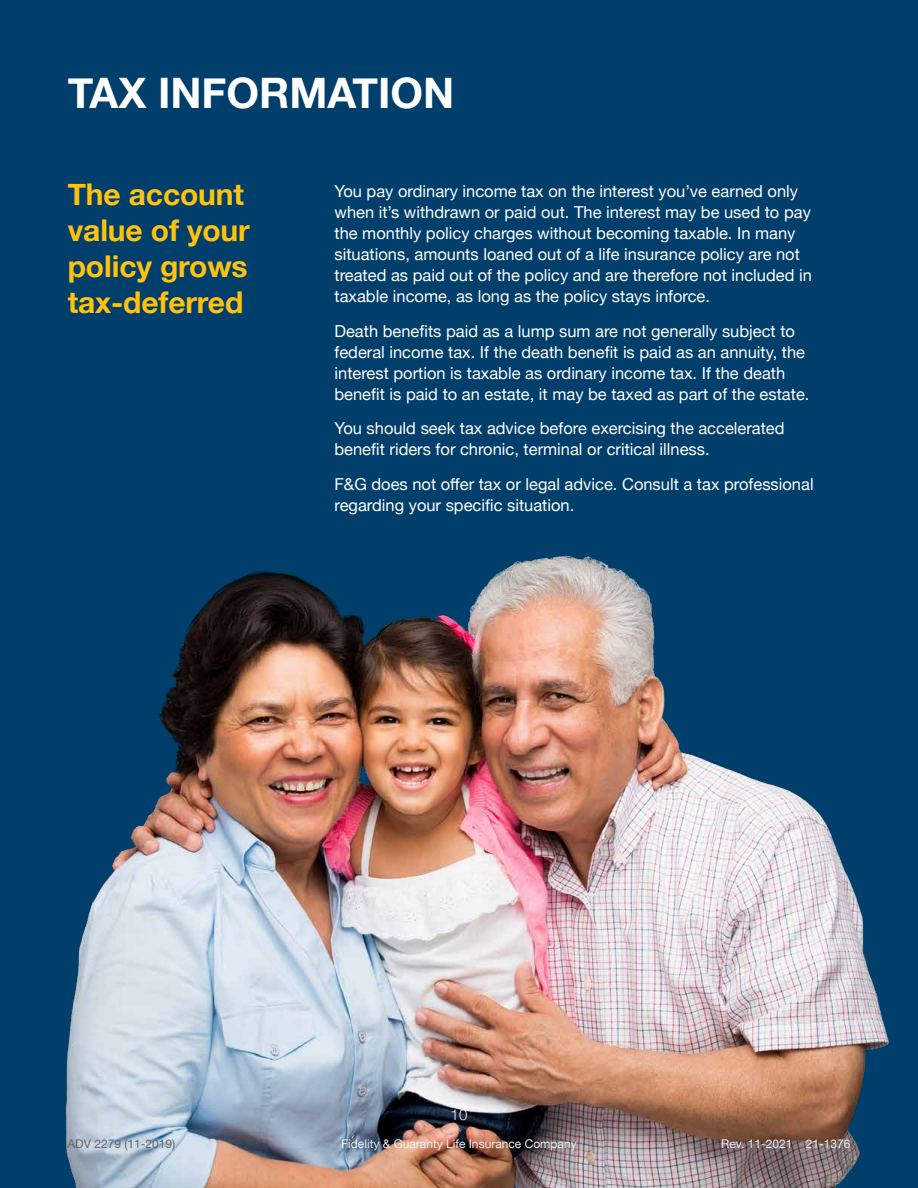
<style>
.page{position:relative;width:918px;height:1188px;background:#003e6b}
.page>*{position:absolute;margin:0;border:0;box-sizing:border-box;transform-origin:0 0}
.t1{font:700 42px "Helvetica Neue";color:#fff}
.t2{font:700 30px/36px "Helvetica Neue";letter-spacing:-.005em;color:#ffc20e}
.t3{font:16.5px/21px "Helvetica Neue";color:#fff}
.t4{font:300 15px "Helvetica Neue";color:#f1f1f2}
.t5{font:12px "Helvetica Neue";color:#f1f1f2}
.t6{font:12px "Helvetica Neue";color:#636466}
</style>
<div class="page">
<img style="left:65px;top:555px;width:824px;height:633px">
<h1 class="t1" style="left:68px;top:61px;width:388px">TAX INFORMATION</h1>
<h2 class="t2" style="left:68px;top:177px;width:184px">The account value of your policy grows tax-deferred</h2>
<p class="t3" style="left:334px;top:182px;width:479px">You pay ordinary income tax on the interest you’ve earned only when it’s withdrawn or paid out. The interest may be used to pay the monthly policy charges without becoming taxable. In many situations, amounts loaned out of a life insurance policy are not treated as paid out of the policy and are therefore not included in taxable income, as long as the policy stays inforce.</p>
<p class="t3" style="left:334px;top:321px;width:476px">Death benefits paid as a lump sum are not generally subject to federal income tax. If the death benefit is paid as an annuity, the interest portion is taxable as ordinary income tax. If the death benefit is paid to an estate, it may be taxed as part of the estate.</p>
<p class="t3" style="left:334px;top:419px;width:452px">You should seek tax advice before exercising the accelerated benefit riders for chronic, terminal or critical illness.</p>
<p class="t3" style="left:334px;top:474px;width:481px">F&amp;G does not offer tax or legal advice. Consult a tax professional regarding your specific situation.</p>
<p class="t4" style="left:451px;top:1103px;width:18px">10</p>
<p class="t6" style="left:68px;top:1135px;width:109px">ADV 2279 (11-2019)</p>
<p class="t5" style="left:341px;top:1135px;width:237px">Fidelity &amp; Guaranty Life Insurance Company</p>
<p class="t5" style="left:721px;top:1135px;width:131px">Rev. 11-2021 21-1376</p>
</div>
